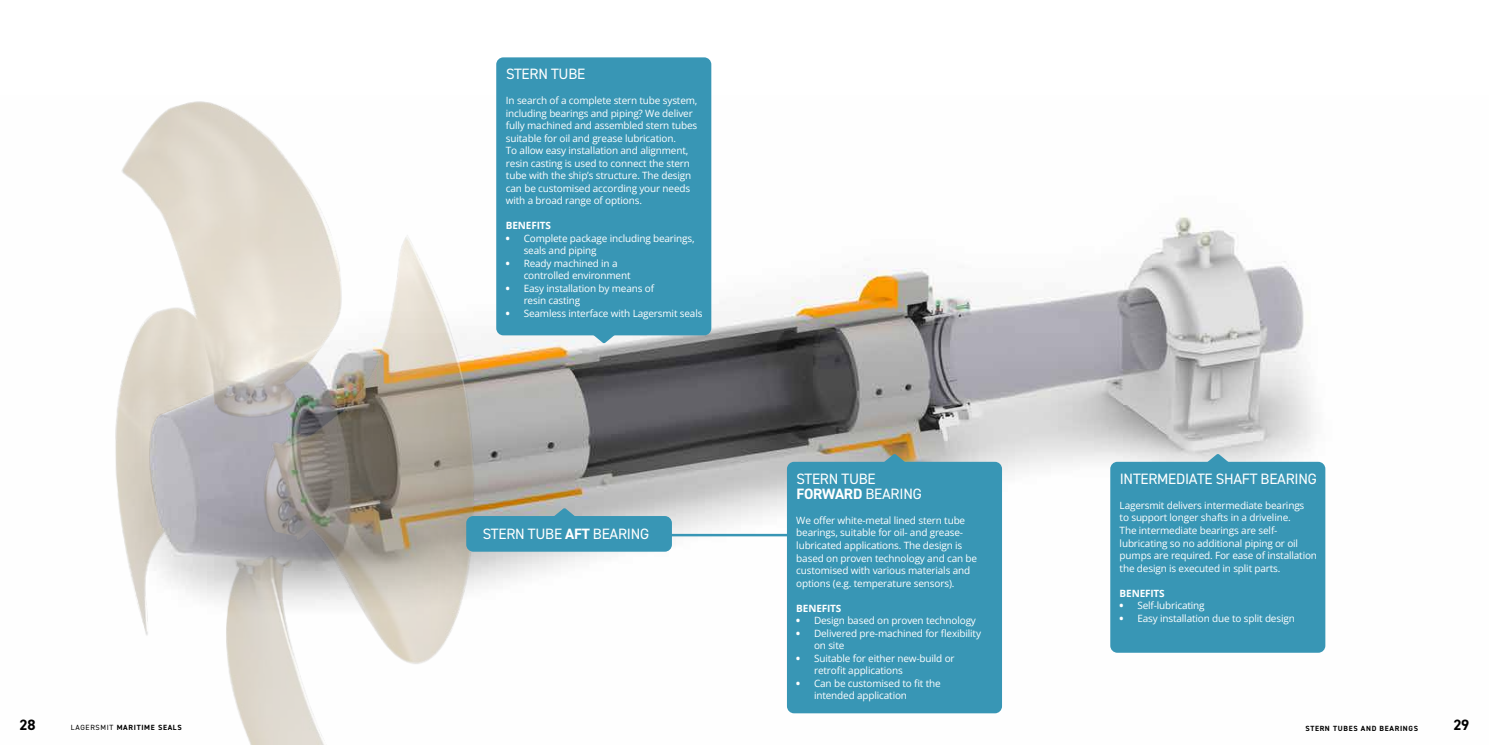
<style>
.page{position:relative;width:1489px;height:745px;background:#fff}
.page>*{position:absolute;margin:0;border:0;box-sizing:border-box;transform-origin:0 0}
.t1{font:15px/15px "DIN2014";letter-spacing:-.015em;color:#fff}
.t2{font:700 15px "DIN2014";color:#000}
.t3{font:10px/12.5px "Open Sans";letter-spacing:-.015em;color:#fff}
.t4{font:700 10px "Open Sans";letter-spacing:-.015em;color:#fff}
.t5{font:700 7.5px "DIN2014";letter-spacing:.09em;color:#000}
.s1{font-weight:800}
.s2{font-weight:700}
.s3{font-weight:400}
</style>
<div class="page">
<img style="left:574px;top:96px;width:752px;height:618px">
<img style="left:115px;top:101px;width:459px;height:643px">
<div style="left:496px;top:57px;width:215px;height:278px;background:#3896b5;border-radius:7px"></div>
<svg style="left:592px;top:335px;width:24px;height:8px"></svg>
<hr style="left:602px;top:533px;width:189px;height:3px;background:#3896b5">
<div style="left:787px;top:461px;width:214px;height:251px;background:#3896b5;border-radius:7px"></div>
<svg style="left:882px;top:453px;width:24px;height:9px"></svg>
<div style="left:1110px;top:461px;width:215px;height:191px;background:#3896b5;border-radius:7px"></div>
<svg style="left:1205px;top:453px;width:24px;height:9px"></svg>
<div style="left:466px;top:515px;width:206px;height:36px;background:#3896b5;border-radius:7px"></div>
<svg style="left:552px;top:507px;width:24px;height:9px"></svg>
<h1 class="t1" style="left:506px;top:66px;width:81px">STERN TUBE</h1>
<p class="t3" style="left:506px;top:94px;width:193px">In search of a complete stern tube system, including bearings and piping? We deliver fully machined and assembled stern tubes suitable for oil and grease lubrication.<br>To allow easy installation and alignment, resin casting is used to connect the stern tube with the ship’s structure. The design can be customised according your needs with a broad range of options.</p>
<p class="t4" style="left:506px;top:218px;width:47px">BENEFITS</p>
<p class="t3" style="left:523px;top:231px;width:172px;text-indent:-18px"><span class="s1">•</span> Complete package including bearings, seals and piping</p>
<p class="t3" style="left:523px;top:256px;width:108px;text-indent:-18px"><span class="s1">•</span> Ready machined in a controlled environment</p>
<p class="t3" style="left:523px;top:281px;width:132px;text-indent:-18px"><span class="s1">•</span> Easy installation by means of resin casting</p>
<p class="t3" style="left:506px;top:306px;width:198px"><span class="s1">•</span> Seamless interface with Lagersmit seals</p>
<h1 class="t1" style="left:483px;top:525px;width:168px">STERN TUBE <span class="s2">AFT</span> BEARING</h1>
<h1 class="t1" style="left:796px;top:470px;width:127px">STERN TUBE<br><span class="s2">FORWARD</span> BEARING</h1>
<p class="t3" style="left:796px;top:513px;width:182px">We offer white-metal lined stern tube bearings, suitable for oil- and grease&shy;lubricated applications. The design is based on proven technology and can be customised with various materials and options (e.g. temperature sensors).</p>
<p class="t4" style="left:796px;top:600px;width:47px">BENEFITS</p>
<p class="t3" style="left:796px;top:613px;width:181px"><span class="s1">•</span> Design based on proven technology</p>
<p class="t3" style="left:814px;top:626px;width:168px;text-indent:-18px"><span class="s1">•</span> Delivered pre-machined for flexibility on site</p>
<p class="t3" style="left:814px;top:651px;width:142px;text-indent:-18px"><span class="s1">•</span> Suitable for either new-build or retrofit applications</p>
<p class="t3" style="left:814px;top:676px;width:128px;text-indent:-18px"><span class="s1">•</span> Can be customised to fit the intended application</p>
<h1 class="t1" style="left:1119px;top:470px;width:199px">INTERMEDIATE SHAFT BEARING</h1>
<p class="t3" style="left:1119px;top:498px;width:199px">Lagersmit delivers intermediate bearings<br>to support longer shafts in a driveline.<br>The intermediate bearings are self&shy;lubricating so no additional piping or oil pumps are required. For ease of installation the design is executed in split parts.</p>
<p class="t4" style="left:1119px;top:585px;width:47px">BENEFITS</p>
<p class="t3" style="left:1119px;top:598px;width:87px"><span class="s1">•</span> Self-lubricating</p>
<p class="t3" style="left:1119px;top:611px;width:177px"><span class="s1">•</span> Easy installation due to split design</p>
<h1 class="t2" style="left:20px;top:714px;width:17px">28</h1>
<p class="t5" style="left:71px;top:722px;width:112px"><span class="s3">LAGERSMIT</span> MARITIME SEALS</p>
<p class="t5" style="left:1305px;top:722px;width:114px">STERN TUBES AND BEARINGS</p>
<h1 class="t2" style="left:1453px;top:714px;width:17px">29</h1>
</div>
